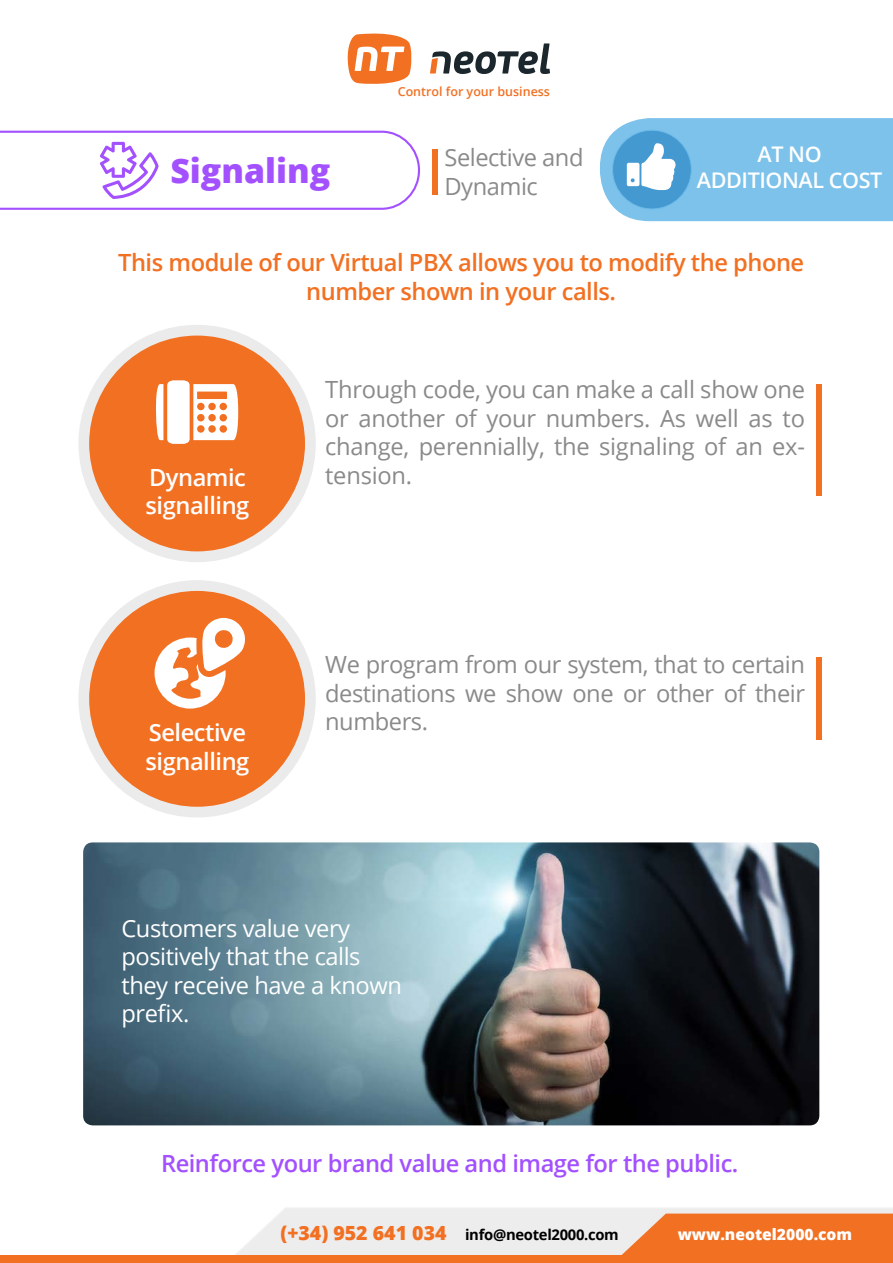
<style>
.page{position:relative;width:893px;height:1263px;background:#fff}
.page>*{position:absolute;margin:0;border:0;box-sizing:border-box;transform-origin:0 0}
.t1{font:800 33.9px "Open Sans";color:#a350ff}
.t2{font:23.7px/28.3px "Open Sans";letter-spacing:-.02em;color:#8a8a8a;text-align:justify}
.t3{font:600 23.7px/28.3px "Open Sans";letter-spacing:-.02em;color:#f27021;text-align:center}
.t4{font:23.7px/28.3px "Open Sans";letter-spacing:-.02em;color:#fff}
.t5{font:600 23.7px "Open Sans";letter-spacing:-.02em;color:#a350ff}
.t6{font:600 23.7px/28.3px "Open Sans";letter-spacing:-.02em;color:#fff}
.t7{font:600 21.6px/26px "Open Sans";letter-spacing:-.02em;color:#fff;text-align:center}
.t8{font:800 15.6px "Open Sans";color:#fff}
.t9{font:700 14.85px "Open Sans";letter-spacing:-.02em;color:#000}
.t10{font:600 12.45px "Open Sans";color:#f27022}
.s1{font-weight:800;font-size:19.5px;color:#f27022}
</style>
<div class="page">
<div style="left:78px;top:325px;width:238px;height:237px;background:#ebebeb;border-radius:50%"></div>
<div style="left:78px;top:580px;width:238px;height:237px;background:#ebebeb;border-radius:50%"></div>
<div style="left:89px;top:336px;width:216px;height:215px;background:#f27022;border-radius:50%"></div>
<div style="left:89px;top:591px;width:216px;height:216px;background:#f27022;border-radius:50%"></div>
<svg style="left:347px;top:33px;width:65px;height:51px"></svg>
<svg style="left:430px;top:43px;width:120px;height:31px"></svg>
<img style="left:83px;top:842px;width:736px;height:283px">
<div style="left:432px;top:150px;width:6px;height:45px;background:#f27022"></div>
<div style="left:816px;top:385px;width:6px;height:111px;background:#f27022"></div>
<div style="left:816px;top:658px;width:6px;height:82px;background:#f27022"></div>
<svg style="left:155px;top:618px;width:90px;height:91px"></svg>
<svg style="left:0;top:130px;width:420px;height:80px"></svg>
<svg style="left:156px;top:380px;width:82px;height:64px"></svg>
<svg style="left:600px;top:118px;width:293px;height:103px;background:#80c2e9"></svg>
<div style="left:0;top:1256px;width:893px;height:7px;background:#f27022"></div>
<svg style="left:174px;top:1208px;width:719px;height:48px;background:#f0c7ae"></svg>
<h1 class="t1" style="left:170px;top:145px;width:161px">Signaling</h1>
<p class="t10" style="left:398px;top:83px;width:154px">Control for your business</p>
<p class="t2" style="left:444px;top:143px;width:141px">Selective and<br>Dynamic</p>
<p class="t7" style="left:697px;top:141px;width:187px">AT NO<br>ADDITIONAL COST</p>
<p class="t3" style="left:118px;top:248px;width:688px">This module of our Virtual PBX allows you to modify the phone number shown in your calls.</p>
<p class="t6" style="left:146px;top:462px;width:105px">Dynamic signalling</p>
<p class="t6" style="left:146px;top:718px;width:105px">Selective signalling</p>
<p class="t2" style="left:325px;top:375px;width:481px">Through code, you can make a call show one or another of your numbers. As well as to change, perennially, the signaling of an ex&shy;tension.</p>
<p class="t2" style="left:325px;top:650px;width:481px">We program from our system, that to certain destinations we show one or other of their numbers.</p>
<p class="t4" style="left:122px;top:913px;width:282px">Customers value very positively that the calls they receive have a known prefix.</p>
<p class="t5" style="left:161px;top:1147px;width:579px">Reinforce your brand value and image for the public.</p>
<p class="t9" style="left:280px;top:1224px;width:340px"><span class="s1">(+34) 952 641 034</span> info@neotel2000.com</p>
<p class="t8" style="left:678px;top:1223px;width:176px">www.neotel2000.com</p>
</div>
